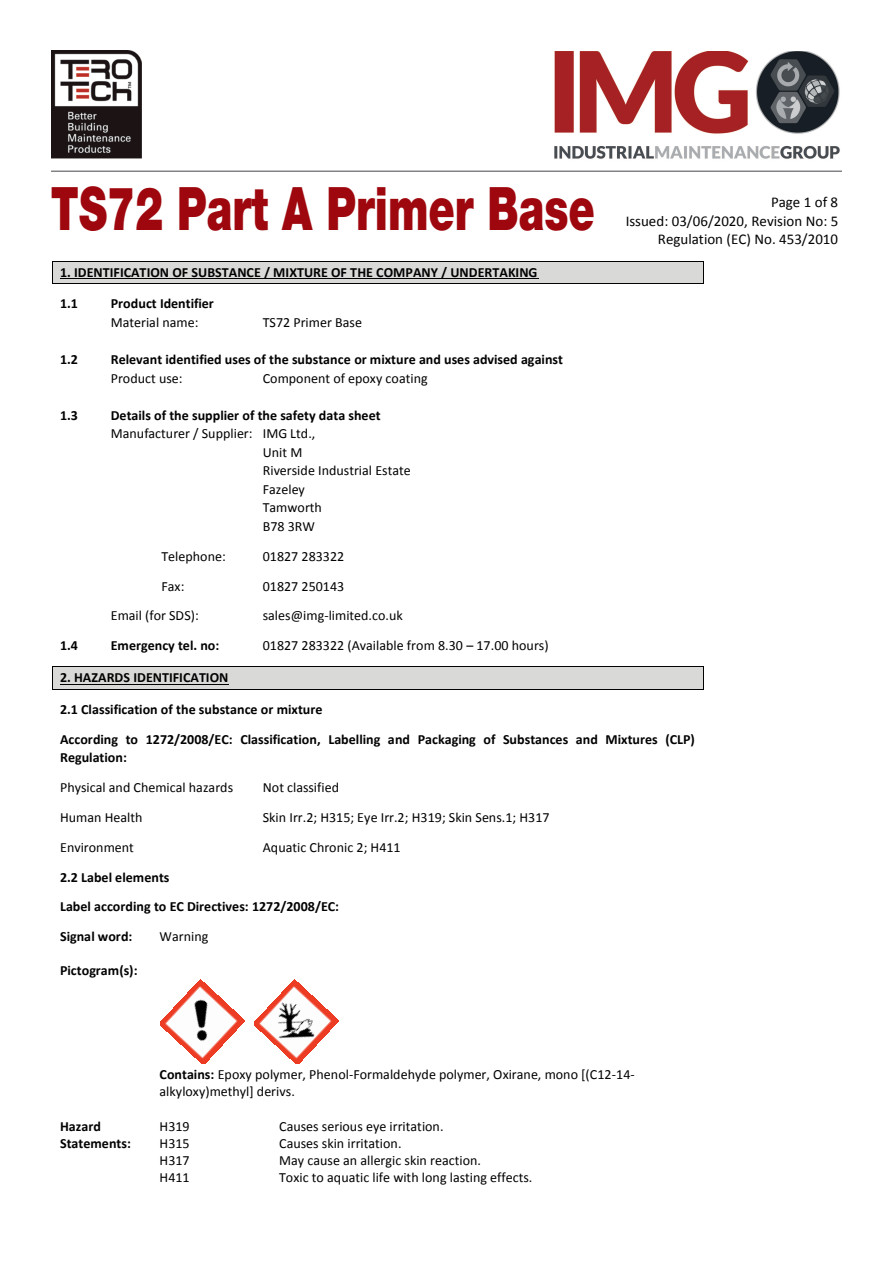
<style>
.page{position:relative;width:893px;height:1263px;background:#fff}
.page>*{position:absolute;margin:0;border:0;box-sizing:border-box;transform-origin:0 0}
.t1{font:900 60px "Helvetica Neue LT Com";color:#9d070d;scale:.7 1}
.t2{font:15px/18.3px "Calibri";color:#030202;text-align:right}
.t3{font:700 15px "Calibri";letter-spacing:.005em;color:#030202}
.t4{font:13.95px/18.6px "Calibri";color:#030202}
.t5{font:700 13.95px/29.8px "Calibri";color:#030202}
.s1{font-weight:700}
</style>
<div class="page">
<div style="left:53px;top:262px;width:650px;height:21px;background:#d9d9d8"></div>
<hr style="left:60px;top:278px;width:478px;height:1px;background:#030202">
<hr style="left:53px;top:261px;width:650px;height:1px;background:#030202">
<hr style="left:53px;top:283px;width:650px;height:1px;background:#030202">
<svg style="left:52px;top:261px;width:1px;height:23px"></svg>
<svg style="left:703px;top:261px;width:1px;height:23px"></svg>
<div style="left:53px;top:667px;width:650px;height:22px;background:#d9d9d8"></div>
<hr style="left:60px;top:684px;width:169px;height:1px;background:#030202">
<hr style="left:53px;top:666px;width:650px;height:1px;background:#030202">
<hr style="left:53px;top:689px;width:650px;height:1px;background:#030202">
<svg style="left:52px;top:666px;width:1px;height:24px"></svg>
<svg style="left:703px;top:666px;width:1px;height:24px"></svg>
<img style="left:160px;top:979px;width:84px;height:85px">
<img style="left:254px;top:979px;width:84px;height:85px">
<hr style="left:51px;top:170px;width:791px;height:2px;background:#808285">
<img style="left:554px;top:51px;width:286px;height:108px">
<img style="left:51px;top:51px;width:90px;height:107px">
<h1 class="t1" style="left:51px;top:172px;width:779px">TS72 Part A Primer Base</h1>
<p class="t2" style="left:626px;top:195px;width:214px">Page 1 of 8<br>Issued: 03/06/2020, Revision No: 5<br>Regulation (EC) No. 453/2010</p>
<p class="t5" style="left:60px;top:258px;width:479px">1. IDENTIFICATION OF SUBSTANCE / MIXTURE OF THE COMPANY / UNDERTAKING</p>
<p class="t5" style="left:60px;top:290px;width:19px">1.1</p>
<p class="t5" style="left:111px;top:290px;width:105px">Product Identifier</p>
<p class="t4" style="left:111px;top:314px;width:89px">Material name:</p>
<p class="t4" style="left:263px;top:314px;width:101px">TS72 Primer Base</p>
<p class="t5" style="left:60px;top:346px;width:19px">1.2</p>
<p class="t5" style="left:111px;top:346px;width:454px">Relevant identified uses of the substance or mixture and uses advised against</p>
<p class="t4" style="left:111px;top:370px;width:73px">Product use:</p>
<p class="t4" style="left:263px;top:370px;width:166px">Component of epoxy coating</p>
<p class="t5" style="left:60px;top:401px;width:19px">1.3</p>
<p class="t5" style="left:111px;top:401px;width:271px">Details of the supplier of the safety data sheet</p>
<p class="t4" style="left:263px;top:425px;width:150px;text-indent:-152px">Manufacturer / Supplier: IMG Ltd.,<br>Unit M<br>Riverside Industrial Estate<br>Fazeley<br>Tamworth<br>B78 3RW</p>
<p class="t4" style="left:161px;top:548px;width:66px">Telephone:</p>
<p class="t4" style="left:263px;top:548px;width:83px">01827 283322</p>
<p class="t4" style="left:161px;top:578px;width:24px">Fax:</p>
<p class="t4" style="left:263px;top:578px;width:83px">01827 250143</p>
<p class="t4" style="left:111px;top:608px;width:89px">Email (for SDS):</p>
<p class="t4" style="left:263px;top:608px;width:142px">sales@img-limited.co.uk</p>
<p class="t5" style="left:60px;top:632px;width:19px">1.4</p>
<p class="t5" style="left:111px;top:632px;width:110px">Emergency tel. no:</p>
<p class="t4" style="left:263px;top:637px;width:287px">01827 283322 (Available from 8.30 17.00 hours)</p>
<p class="t5" style="left:60px;top:664px;width:170px">2. HAZARDS IDENTIFICATION</p>
<p class="t5" style="left:60px;top:696px;width:636px">2.1 Classification of the substance or mixture<br>According to 1272/2008/EC: Classification, Labelling and Packaging of Substances and Mixtures (CLP)</p>
<p class="t5" style="left:60px;top:744px;width:68px">Regulation:</p>
<p class="t4" style="left:60px;top:779px;width:175px">Physical and Chemical hazards</p>
<p class="t4" style="left:263px;top:779px;width:78px">Not classified</p>
<p class="t4" style="left:60px;top:809px;width:84px">Human Health</p>
<p class="t4" style="left:263px;top:809px;width:288px">Skin Irr.2; H315; Eye Irr.2; H319; Skin Sens.1; H317</p>
<p class="t4" style="left:60px;top:839px;width:75px">Environment</p>
<p class="t4" style="left:263px;top:839px;width:139px">Aquatic Chronic 2; H411</p>
<p class="t5" style="left:60px;top:863px;width:280px">2.2 Label elements<br>Label according to EC Directives: 1272/2008/EC:<br>Signal word:</p>
<p class="t2" style="left:269px;top:604px;width:70px;line-height:31.7px;text-align:left">Telephone:<br>Fax:</p>
<p class="t2" style="left:377px;top:642px;width:88px">01827 250143</p>
<p class="t3" style="left:161px;top:707px;width:9px">1</p>
<p class="t3" style="left:215px;top:707px;width:117px">Emergency tel. no:</p>
<p class="t3" style="left:161px;top:775px;width:9px">2</p>
<p class="t2" style="left:161px;top:921px;width:9px">E</p>
<p class="t4" style="left:160px;top:928px;width:50px">Warning</p>
<p class="t5" style="left:60px;top:957px;width:79px">Pictogram(s):</p>
<p class="t4" style="left:160px;top:1067px;width:477px;line-height:17.2px"><span class="s1">Contains:</span> Epoxy polymer, Phenol-Formaldehyde polymer, Oxirane, mono [(C12-14- alkyloxy)methyl] derivs.</p>
<p class="t5" style="left:60px;top:1119px;width:72px;line-height:17.1px">Hazard<br>Statements:</p>
<p class="t4" style="left:160px;top:1118px;width:32px">H319</p>
<p class="t4" style="left:279px;top:1118px;width:166px">Causes serious eye irritation.</p>
<p class="t4" style="left:160px;top:1135px;width:32px">H315</p>
<p class="t4" style="left:279px;top:1135px;width:124px">Causes skin irritation.</p>
<p class="t4" style="left:160px;top:1152px;width:32px">H317</p>
<p class="t4" style="left:279px;top:1152px;width:203px">May cause an allergic skin reaction.</p>
<p class="t4" style="left:160px;top:1169px;width:32px">H411</p>
<p class="t4" style="left:279px;top:1169px;width:255px">Toxic to aquatic life with long lasting effects.</p>
</div>
